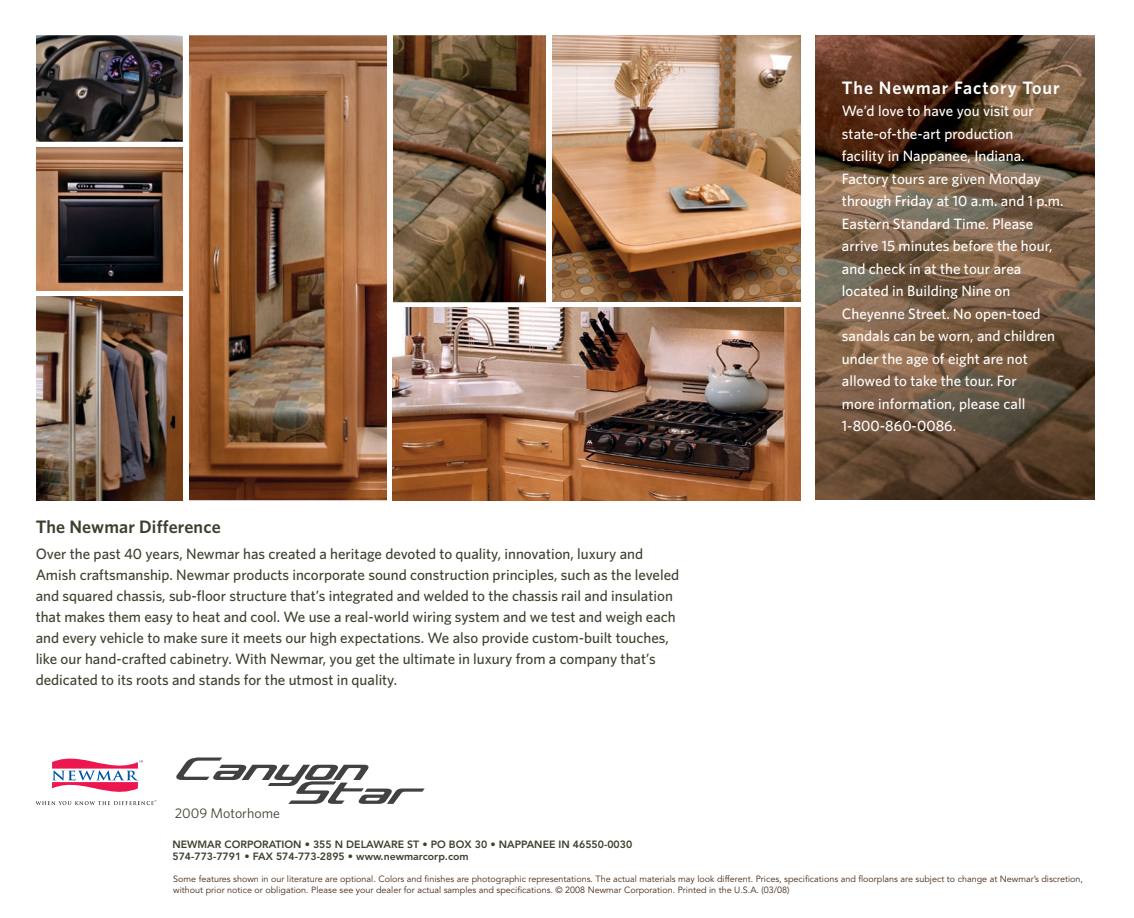
<style>
.page{position:relative;width:1134px;height:918px;background:#fff}
.page>*{position:absolute;margin:0;border:0;box-sizing:border-box;transform-origin:0 0}
.t1{font:600 18px "Whitney";letter-spacing:.05em;color:#fff}
.t2{font:600 18px "Whitney";letter-spacing:.01em;color:#403f2e}
.t3{font:500 15px/21px "Whitney";color:#403f2e}
.t4{font:500 15px/22.5px "Whitney";letter-spacing:.005em;color:#fff}
.t5{font:13.95px "Whitney";color:#403f2e}
.t6{font:800 10.5px/12.6px "Avenir";color:#403f2e}
.t7{font:9px/10.8px "Avenir";color:#452915}
</style>
<div class="page">
<img style="left:552px;top:35px;width:248px;height:267px">
<img style="left:392px;top:308px;width:408px;height:192px">
<img style="left:393px;top:35px;width:153px;height:267px">
<img style="left:189px;top:35px;width:198px;height:465px">
<img style="left:36px;top:296px;width:147px;height:205px">
<img style="left:36px;top:35px;width:147px;height:107px">
<img style="left:815px;top:35px;width:280px;height:465px">
<svg style="left:176px;top:758px;width:249px;height:46px"></svg>
<svg style="left:36px;top:759px;width:121px;height:46px"></svg>
<img style="left:36px;top:147px;width:147px;height:143px">
<p class="t2" style="left:36px;top:516px;width:187px">The Newmar Difference</p>
<p class="t3" style="left:36px;top:543px;width:645px">Over the past 40 years, Newmar has created a heritage devoted to quality, innovation, luxury and Amish craftsmanship. Newmar products incorporate sound construction principles, such as the leveled and squared chassis, sub-floor structure that’s integrated and welded to the chassis rail and insulation that makes them easy to heat and cool. We use a real-world wiring system and we test and weigh each and every vehicle to make sure it meets our high expectations. We also provide custom-built touches, like our hand-crafted cabinetry. With Newmar, you get the ultimate in luxury from a company that’s dedicated to its roots and stands for the utmost in quality.</p>
<p class="t5" style="left:175px;top:805px;width:107px">2009 Motorhome</p>
<p class="t6" style="left:172px;top:838px;width:461px">NEWMAR CORPORATION • 355 N DELAWARE ST • PO BOX 30 • NAPPANEE IN 46550-0030<br>574-773-7791 • FAX 574-773-2895 • www.newmarcorp.com</p>
<p class="t1" style="left:842px;top:77px;width:219px">The Newmar Factory Tour</p>
<p class="t4" style="left:842px;top:99px;width:223px">We’d love to have you visit our state-of-the-art production<br>facility in Nappanee, Indiana.<br>Factory tours are given Monday through Friday at 10 a.m. and 1 p.m.<br>Eastern Standard Time. Please arrive 15 minutes before the hour, and check in at the tour area located in Building Nine on<br>Cheyenne Street. No open-toed sandals can be worn, and children under the age of eight are not allowed to take the tour. For<br>more information, please call<br>1-800-860-0086.</p>
<p class="t7" style="left:173px;top:873px;width:911px">Some features shown in our literature are optional. Colors and finishes are photographic representations. The actual materials may look different. Prices, specifications and floorplans are subject to change at Newmar’s discretion, without prior notice or obligation. Please see your dealer for actual samples and specifications. © 2008 Newmar Corporation. Printed in the U.S.A. (03/08)</p>
</div>
